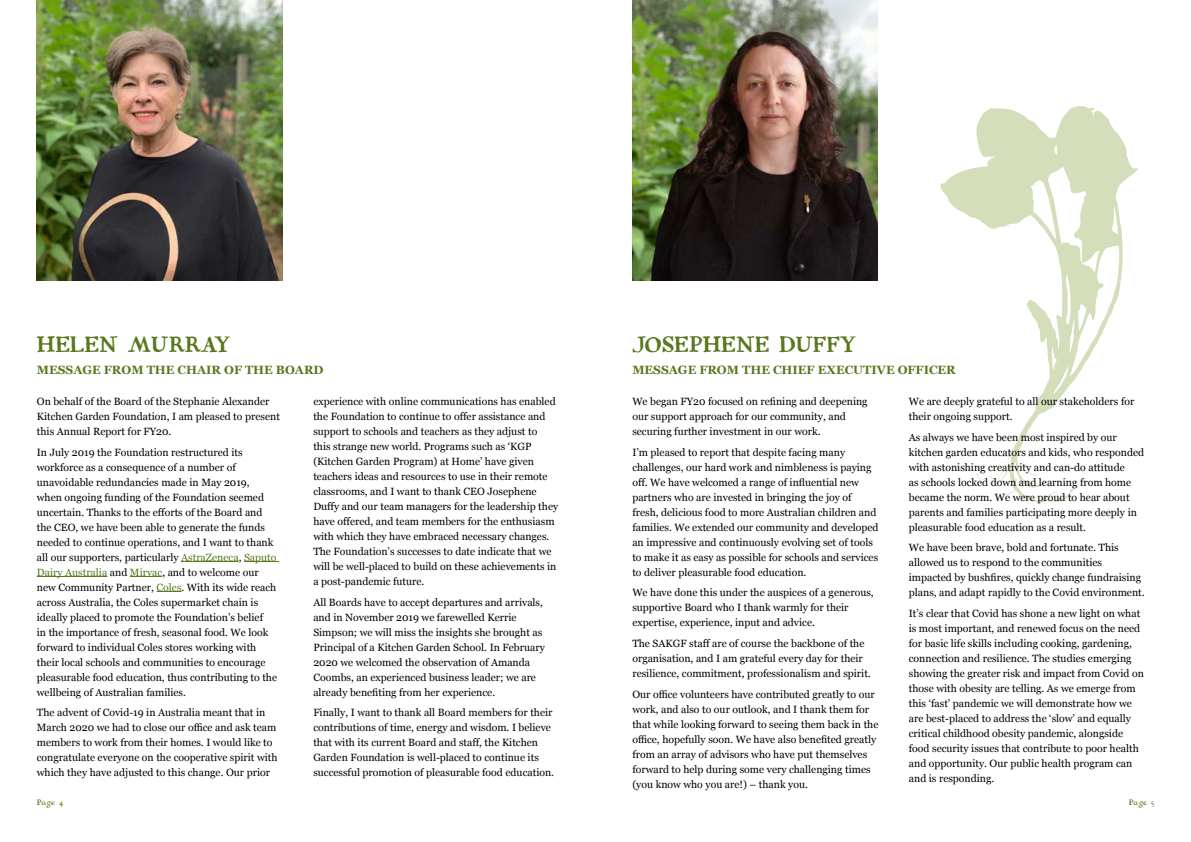
<style>
.page{position:relative;width:1191px;height:842px;background:#fff}
.page>*{position:absolute;margin:0;border:0;box-sizing:border-box;transform-origin:0 0}
.t1{font:20px "Gardener Alternate";color:#57781d}
.t2{font:700 12px "Georgia";color:#57781d}
.t3{font:10.5px/15px "Georgia";color:#000}
.t4{font:7px "Gardener Alternate";letter-spacing:-.01em;color:#57781d}
.s1{color:#57781d}
</style>
<div class="page">
<svg style="left:940px;top:106px;width:198px;height:396px"></svg>
<hr style="left:181px;top:561px;width:58px;height:1px;background:#57781d">
<hr style="left:244px;top:561px;width:35px;height:1px;background:#57781d">
<hr style="left:37px;top:576px;width:70px;height:1px;background:#57781d">
<hr style="left:130px;top:576px;width:32px;height:1px;background:#57781d">
<svg style="left:157px;top:591px;width:25px;height:1px"></svg>
<img style="left:37px;top:0;width:245px;height:281px">
<img style="left:632px;top:0;width:245px;height:281px">
<h1 class="t1" style="left:37px;top:332px;width:195px">HELEN MURRAY</h1>
<p class="t2" style="left:37px;top:361px;width:288px">MESSAGE FROM THE CHAIR OF THE BOARD</p>
<p class="t3" style="left:37px;top:393px;width:245px">On behalf of the Board of the Stephanie Alexander<br>Kitchen Garden Foundation, I am pleased to present this Annual Report for FY20.</p>
<p class="t3" style="left:37px;top:444px;width:242px">In July 2019 the Foundation restructured its workforce as a consequence of a number of unavoidable redundancies made in May 2019, when ongoing funding of the Foundation seemed uncertain. Thanks to the efforts of the Board and the CEO, we have been able to generate the funds needed to continue operations, and I want to thank all our supporters, particularly <span class="s1">AstraZeneca</span>, <span class="s1">Saputo Dairy Australia</span> and <span class="s1">Mirvac</span>, and to welcome our new Community Partner, <span class="s1">Coles</span>. With its wide reach across Australia, the Coles supermarket chain is ideally placed to promote the Foundation’s belief<br>in the importance of fresh, seasonal food. We look forward to individual Coles stores working with their local schools and communities to encourage pleasurable food education, thus contributing to the wellbeing of Australian families.</p>
<p class="t3" style="left:37px;top:705px;width:242px">The advent of Covid-19 in Australia meant that in March 2020 we had to close our office and ask team members to work from their homes. I would like to congratulate everyone on the cooperative spirit with which they have adjusted to this change. Our prior</p>
<p class="t3" style="left:313px;top:393px;width:246px">experience with online communications has enabled the Foundation to continue to offer assistance and support to schools and teachers as they adjust to<br>this strange new world. Programs such as ‘KGP (Kitchen Garden Program) at Home’ have given teachers ideas and resources to use in their remote classrooms, and I want to thank CEO Josephene Duffy and our team managers for the leadership they have offered, and team members for the enthusiasm with which they have embraced necessary changes.<br>The Foundation’s successes to date indicate that we will be well-placed to build on these achievements in a post-pandemic future.</p>
<p class="t3" style="left:313px;top:594px;width:233px">All Boards have to accept departures and arrivals, and in November 2019 we farewelled Kerrie Simpson; we will miss the insights she brought as Principal of a Kitchen Garden School. In February 2020 we welcomed the observation of Amanda Coombs, an experienced business leader; we are already benefiting from her experience.</p>
<p class="t3" style="left:313px;top:705px;width:242px">Finally, I want to thank all Board members for their contributions of time, energy and wisdom. I believe that with its current Board and staff, the Kitchen Garden Foundation is well-placed to continue its successful promotion of pleasurable food education.</p>
<h1 class="t1" style="left:632px;top:332px;width:225px">JOSEPHENE DUFFY</h1>
<p class="t2" style="left:632px;top:361px;width:325px">MESSAGE FROM THE CHIEF EXECUTIVE OFFICER</p>
<p class="t3" style="left:909px;top:393px;width:227px">We are deeply grateful to all our stakeholders for their ongoing support.</p>
<p class="t3" style="left:909px;top:429px;width:237px">As always we have been most inspired by our kitchen garden educators and kids, who responded with astonishing creativity and can-do attitude<br>as schools locked down and learning from home became the norm. We were proud to hear about parents and families participating more deeply in pleasurable food education as a result.</p>
<p class="t3" style="left:909px;top:540px;width:237px">We have been brave, bold and fortunate. This allowed us to respond to the communities impacted by bushfires, quickly change fundraising plans, and adapt rapidly to the Covid environment.</p>
<p class="t3" style="left:909px;top:605px;width:237px">It’s clear that Covid has shone a new light on what is most important, and renewed focus on the need for basic life skills including cooking, gardening, connection and resilience. The studies emerging showing the greater risk and impact from Covid on those with obesity are telling. As we emerge from this ‘fast’ pandemic we will demonstrate how we are best-placed to address the ‘slow’ and equally critical childhood obesity pandemic, alongside food security issues that contribute to poor health and opportunity. Our public health program can and is responding.</p>
<p class="t3" style="left:632px;top:393px;width:237px">We began FY20 focused on refining and deepening our support approach for our community, and securing further investment in our work.</p>
<p class="t3" style="left:632px;top:444px;width:248px">I’m pleased to report that despite facing many challenges, our hard work and nimbleness is paying off. We have welcomed a range of influential new partners who are invested in bringing the joy of fresh, delicious food to more Australian children and families. We extended our community and developed an impressive and continuously evolving set of tools to make it as easy as possible for schools and services to deliver pleasurable food education.</p>
<p class="t3" style="left:632px;top:585px;width:243px">We have done this under the auspices of a generous, supportive Board who I thank warmly for their expertise, experience, input and advice.</p>
<p class="t3" style="left:632px;top:635px;width:240px">The SAKGF staff are of course the backbone of the organisation, and I am grateful every day for their resilience, commitment, professionalism and spirit.</p>
<p class="t3" style="left:632px;top:686px;width:248px">Our office volunteers have contributed greatly to our work, and also to our outlook, and I thank them for that while looking forward to seeing them back in the office, hopefully soon. We have also benefited greatly from an array of advisors who have put themselves forward to help during some very challenging times (you know who you are!) – thank you.</p>
<p class="t4" style="left:37px;top:798px;width:28px">Page 4</p>
<p class="t4" style="left:1128px;top:798px;width:27px">Page 5</p>
</div>
